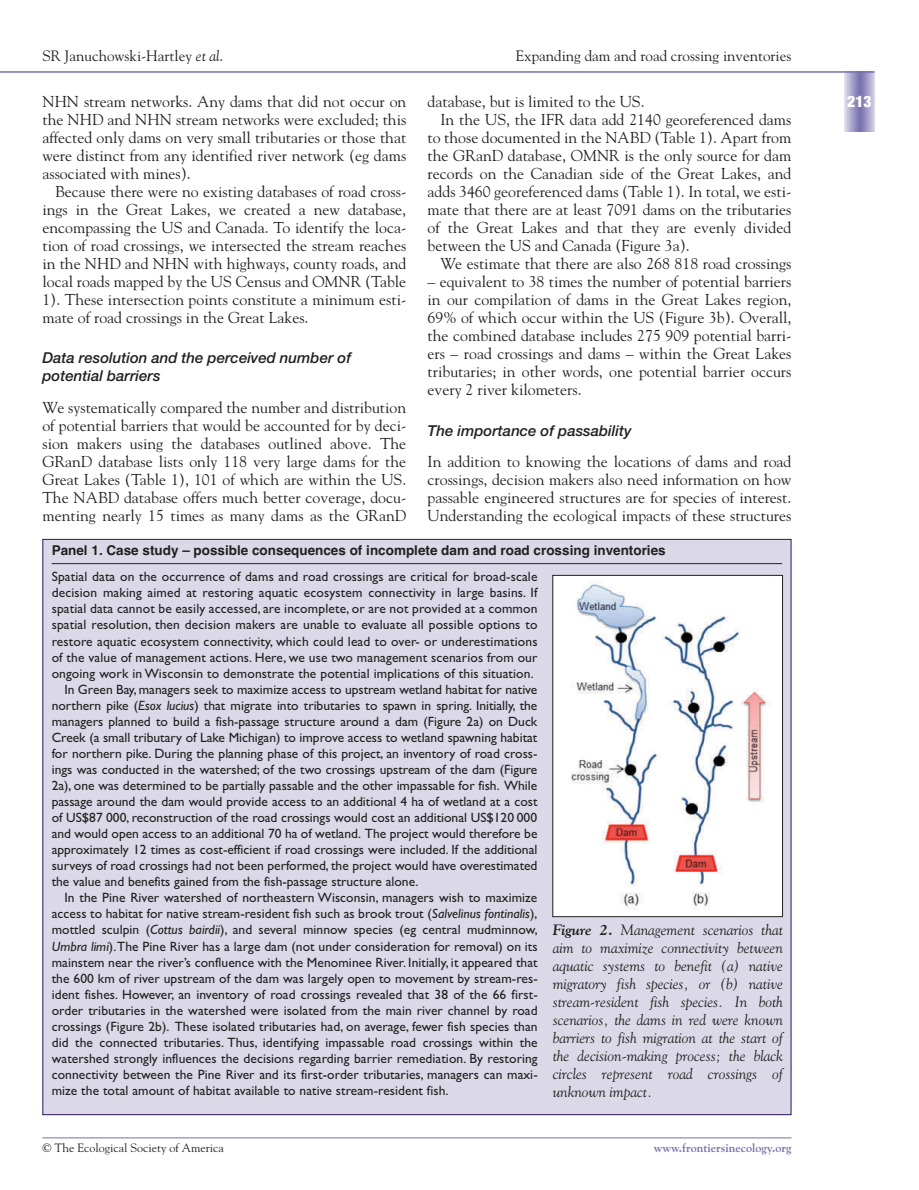
<style>
.page{position:relative;width:919px;height:1190px;background:#fff}
.page>*{position:absolute;margin:0;border:0;box-sizing:border-box;transform-origin:0 0}
.t1{font:15.75px/18px "Goudy";color:#231f20;text-align:justify}
.t2{font:900 condensed 15.75px "Helvetica Neue";color:#fff}
.t3{font:italic 15px/18px "Goudy";color:#231f20;text-align:justify}
.t4{font:italic 500 15px/18px "Helvetica Neue";color:#231f20}
.t5{font:15px "Goudy";color:#231f20}
.t6{font:13.5px "Gill Sans";letter-spacing:.005em;color:#231f20}
.t7{font:700 13.5px "Helvetica";color:#231f20}
.t8{font:12px "Goudy";color:#231f20}
.t9{font:700 12px "Goudy";color:#7570ac}
.s1{font-style:italic}
.s2{font-weight:700}
</style>
<div class="page">
<svg style="left:844px;top:73px;width:30px;height:58px;background:#a5a1ca"></svg>
<hr style="left:0;top:71px;width:874px;height:2px;background:#7570ac">
<hr style="left:42px;top:1137px;width:749px;height:1px;background:#7570ac">
<div style="left:42px;top:539px;width:749px;height:576px;background:#dbd9e7"></div>
<div style="left:552px;top:575px;width:230px;height:342px;background:#fff"></div>
<img style="left:571px;top:580px;width:200px;height:330px">
<div style="left:552px;top:575px;width:230px;height:342px;border:1px solid #231f20"></div>
<p class="t5" style="left:42px;top:50px;width:182px">SR Januchowski-Hartley <span class="s1">et al</span>.</p>
<p class="t5" style="left:515px;top:50px;width:277px">Expanding dam and road crossing inventories</p>
<p class="t1" style="left:42px;top:94px;width:365px">NHN stream networks. Any dams that did not occur on the NHD and NHN stream networks were excluded; this affected only dams on very small tributaries or those that were distinct from any identified river network (eg dams associated with mines).</p>
<p class="t1" style="left:42px;top:184px;width:365px;text-indent:13px">Because there were no existing databases of road cross&shy;ings in the Great Lakes, we created a new database, encompassing the US and Canada. To identify the loca&shy;tion of road crossings, we intersected the stream reaches in the NHD and NHN with highways, county roads, and local roads mapped by the US Census and OMNR (Table 1). These intersection points constitute a minimum esti&shy;mate of road crossings in the Great Lakes.</p>
<p class="t4" style="left:42px;top:351px;width:310px">Data resolution and the perceived number of potential barriers</p>
<p class="t1" style="left:42px;top:400px;width:365px">We systematically compared the number and distribution of potential barriers that would be accounted for by deci&shy;sion makers using the databases outlined above. The GRanD database lists only 118 very large dams for the Great Lakes (Table 1), 101 of which are within the US.<br>The NABD database offers much better coverage, docu&shy;menting nearly 15 times as many dams as the GRanD</p>
<p class="t1" style="left:427px;top:94px;width:218px">database, but is limited to the US.</p>
<p class="t1" style="left:440px;top:112px;width:352px">In the US, the IFR data add 2140 georeferenced dams</p>
<p class="t1" style="left:427px;top:130px;width:365px">to those documented in the NABD (Table 1). Apart from</p>
<p class="t1" style="left:427px;top:148px;width:365px">the GRanD database, OMNR is the only source for dam</p>
<p class="t1" style="left:427px;top:166px;width:365px">records on the Canadian side of the Great Lakes, and</p>
<p class="t1" style="left:427px;top:184px;width:365px">adds 3460 georeferenced dams (Table 1). In total, we esti-</p>
<p class="t1" style="left:427px;top:202px;width:365px">mate that there are at least 7091 dams on the tributaries</p>
<p class="t1" style="left:427px;top:220px;width:365px">of the Great Lakes and that they are evenly divided</p>
<p class="t1" style="left:427px;top:238px;width:263px">between the US and Canada (Figure 3a).</p>
<p class="t1" style="left:440px;top:256px;width:352px">We estimate that there are also 268 818 road crossings</p>
<p class="t1" style="left:427px;top:274px;width:365px">– equivalent to 38 times the number of potential barriers in our compilation of dams in the Great Lakes region, 69% of which occur within the US (Figure 3b). Overall, the combined database includes 275 909 potential barri&shy;ers – road crossings and dams – within the Great Lakes tributaries; in other words, one potential barrier occurs every 2 river kilometers.</p>
<p class="t4" style="left:427px;top:423px;width:205px">The importance of passability</p>
<p class="t1" style="left:427px;top:454px;width:365px">In addition to knowing the locations of dams and road crossings, decision makers also need information on how passable engineered structures are for species of interest.<br>Understanding the ecological impacts of these structures</p>
<p class="t7" style="left:52px;top:545px;width:615px">Panel 1. Case study – possible consequences of incomplete dam and road crossing inventories</p>
<p class="t6" style="left:52px;top:572px;width:487px">Spatial data on the occurrence of dams and road crossings are critical for broad-scale</p>
<p class="t6" style="left:52px;top:588px;width:487px">decision making aimed at restoring aquatic ecosystem connectivity in large basins. If</p>
<p class="t6" style="left:52px;top:604px;width:487px">spatial data cannot be easily accessed, are incomplete, or are not provided at a common</p>
<p class="t6" style="left:52px;top:620px;width:487px">spatial resolution, then decision makers are unable to evaluate all possible options to</p>
<p class="t6" style="left:52px;top:636px;width:487px">restore aquatic ecosystem connectivity, which could lead to over- or underestimations</p>
<p class="t6" style="left:52px;top:652px;width:487px">of the value of management actions. Here, we use two management scenarios from our</p>
<p class="t6" style="left:52px;top:668px;width:483px">ongoing work in Wisconsin to demonstrate the potential implications of this situation.</p>
<p class="t6" style="left:64px;top:684px;width:474px">In Green Bay, managers seek to maximize access to upstream wetland habitat for native</p>
<p class="t6" style="left:52px;top:700px;width:487px">northern pike (<span class="s1">Esox lucius</span>) that migrate into tributaries to spawn in spring. Initially, the</p>
<p class="t6" style="left:52px;top:717px;width:487px">managers planned to build a fish-passage structure around a dam (Figure 2a) on Duck</p>
<p class="t6" style="left:52px;top:733px;width:487px">Creek (a small tributary of Lake Michigan) to improve access to wetland spawning habitat</p>
<p class="t6" style="left:52px;top:749px;width:487px">for northern pike. During the planning phase of this project, an inventory of road cross-</p>
<p class="t6" style="left:52px;top:765px;width:487px">ings was conducted in the watershed; of the two crossings upstream of the dam (Figure</p>
<p class="t6" style="left:52px;top:781px;width:487px">2a), one was determined to be partially passable and the other impassable for fish. While</p>
<p class="t6" style="left:52px;top:797px;width:487px">passage around the dam would provide access to an additional 4 ha of wetland at a cost</p>
<p class="t6" style="left:52px;top:813px;width:486px">of US$87 000, reconstruction of the road crossings would cost an additional US$120 000</p>
<p class="t6" style="left:52px;top:829px;width:487px">and would open access to an additional 70 ha of wetland. The project would therefore be</p>
<p class="t6" style="left:52px;top:845px;width:487px">approximately 12 times as cost-efficient if road crossings were included. If the additional</p>
<p class="t6" style="left:52px;top:861px;width:487px">surveys of road crossings had not been performed, the project would have overestimated</p>
<p class="t6" style="left:52px;top:877px;width:368px">the value and benefits gained from the fish-passage structure alone.</p>
<p class="t6" style="left:64px;top:893px;width:474px">In the Pine River watershed of northeastern Wisconsin, managers wish to maximize</p>
<p class="t6" style="left:52px;top:909px;width:487px">access to habitat for native stream-resident fish such as brook trout (<span class="s1">Salvelinus fontinalis</span>),</p>
<p class="t6" style="left:52px;top:925px;width:487px">mottled sculpin (<span class="s1">Cottus bairdii</span>), and several minnow species (eg central mudminnow,</p>
<p class="t6" style="left:52px;top:941px;width:487px"><span class="s1">Umbra limi</span>). The Pine River has a large dam (not under consideration for removal) on its</p>
<p class="t6" style="left:52px;top:957px;width:487px">mainstem near the river’s confluence with the Menominee River. Initially, it appeared that</p>
<p class="t6" style="left:52px;top:973px;width:487px">the 600 km of river upstream of the dam was largely open to movement by stream-res-</p>
<p class="t6" style="left:52px;top:989px;width:487px">ident fishes. However, an inventory of road crossings revealed that 38 of the 66 first-</p>
<p class="t6" style="left:52px;top:1005px;width:487px">order tributaries in the watershed were isolated from the main river channel by road</p>
<p class="t6" style="left:52px;top:1022px;width:487px">crossings (Figure 2b). These isolated tributaries had, on average, fewer fish species than</p>
<p class="t6" style="left:52px;top:1038px;width:487px">did the connected tributaries. Thus, identifying impassable road crossings within the</p>
<p class="t6" style="left:52px;top:1054px;width:487px">watershed strongly influences the decisions regarding barrier remediation. By restoring</p>
<p class="t6" style="left:52px;top:1070px;width:487px">connectivity between the Pine River and its first-order tributaries, managers can maxi-</p>
<p class="t6" style="left:52px;top:1086px;width:398px">mize the total amount of habitat available to native stream-resident fish.</p>
<p class="t3" style="left:552px;top:922px;width:232px"><span class="s2">Figure 2.</span> Management scenarios that aim to maximize connectivity between aquatic systems to benefit (a) native migratory fish species, or (b) native stream-resident fish species. In both scenarios, the dams in red were known barriers to fish migration at the start of the decision-making process; the black circles represent road crossings of unknown impact.</p>
<p class="t8" style="left:42px;top:1143px;width:183px">© The Ecological Society of America</p>
<p class="t9" style="left:653px;top:1143px;width:139px">www.frontiersinecology.org</p>
<p class="t2" style="left:847px;top:96px;width:26px">213</p>
</div>
